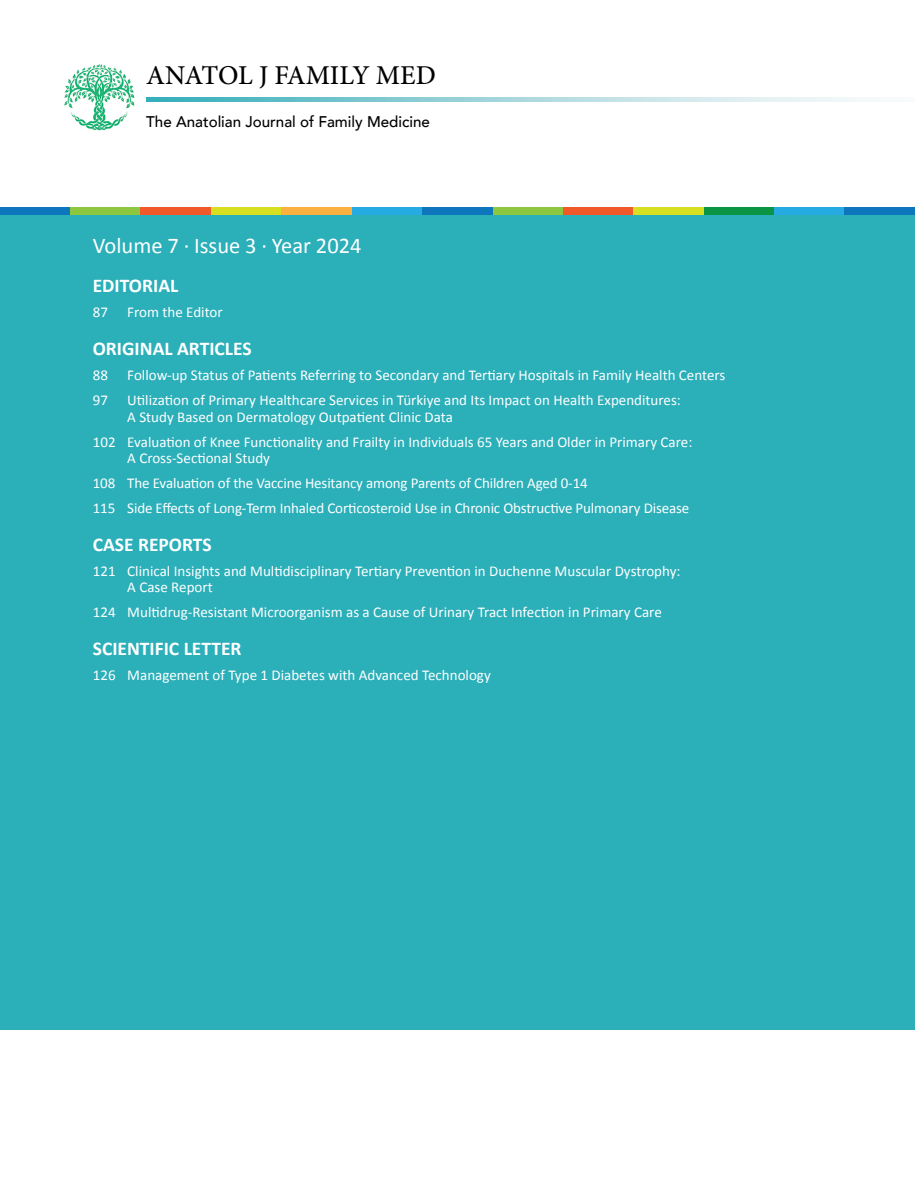
<style>
.page{position:relative;width:915px;height:1191px;background:#fff}
.page>*{position:absolute;margin:0;border:0;box-sizing:border-box;transform-origin:0 0}
.t1{font:500 27.3px "Minion Pro";letter-spacing:-.005em;color:#000}
.t2{font:22.5px "Calibri";color:#fff}
.t3{font:700 19.5px "Calibri";color:#fff}
.t4{font:500 15.45px "Avenir";color:#000}
.t5{font:15px/16.5px "Calibri";color:#fff}
</style>
<div class="page">
<div style="left:0;top:215px;width:914px;height:815px;background:#2bafb9"></div>
<div style="left:0;top:207px;width:70px;height:8px;background:#0e76bc"></div>
<div style="left:70px;top:207px;width:71px;height:8px;background:#8dc63f"></div>
<div style="left:492px;top:207px;width:71px;height:8px;background:#8dc63f"></div>
<div style="left:703px;top:207px;width:71px;height:8px;background:#0b9444"></div>
<div style="left:141px;top:207px;width:70px;height:8px;background:#f1592a"></div>
<div style="left:563px;top:207px;width:70px;height:8px;background:#f1592a"></div>
<div style="left:211px;top:207px;width:70px;height:8px;background:#d7df21"></div>
<div style="left:633px;top:207px;width:70px;height:8px;background:#d7df21"></div>
<div style="left:281px;top:207px;width:71px;height:8px;background:#fcb040"></div>
<div style="left:352px;top:207px;width:70px;height:8px;background:#25aae1"></div>
<div style="left:774px;top:207px;width:70px;height:8px;background:#25aae1"></div>
<div style="left:422px;top:207px;width:70px;height:8px;background:#0e76bc"></div>
<div style="left:844px;top:207px;width:70px;height:8px;background:#0e76bc"></div>
<img style="left:64px;top:64px;width:71px;height:67px">
<svg style="left:146px;top:98px;width:724px;height:4px;background:#9fd5db"></svg>
<h1 class="t1" style="left:146px;top:56px;width:291px">ANATOL J FAMILY MED</h1>
<p class="t4" style="left:146px;top:109px;width:285px">The Anatolian Journal of Family Medicine</p>
<h2 class="t2" style="left:93px;top:231px;width:270px">Volume 7 ∙ Issue 3 ∙ Year 2024</h2>
<h3 class="t3" style="left:93px;top:274px;width:87px">EDITORIAL</h3>
<p class="t5" style="left:93px;top:303px;width:17px">87</p>
<p class="t5" style="left:127px;top:303px;width:97px">From the Editor</p>
<h3 class="t3" style="left:93px;top:336px;width:160px">ORIGINAL ARTICLES</h3>
<p class="t5" style="left:93px;top:366px;width:17px">88</p>
<p class="t5" style="left:127px;top:366px;width:599px">Follow-up Status of Patients Referring to Secondary and Tertiary Hospitals in Family Health Centers</p>
<p class="t5" style="left:93px;top:391px;width:17px">97</p>
<p class="t5" style="left:127px;top:391px;width:555px">Utilization of Primary Healthcare Services in Türkiye and Its Impact on Health Expenditures:<br>A Study Based on Dermatology Outpatient Clinic Data</p>
<p class="t5" style="left:127px;top:432px;width:566px;text-indent:-35px">102 Evaluation of Knee Functionality and Frailty in Individuals 65 Years and Older in Primary Care:<br>A Cross-Sectional Study</p>
<p class="t5" style="left:93px;top:470px;width:598px;line-height:25px">108 The Evaluation of the Vaccine Hesitancy among Parents of Children Aged 0-14<br>115 Side Effects of Long-Term Inhaled Corticosteroid Use in Chronic Obstructive Pulmonary Disease</p>
<h3 class="t3" style="left:93px;top:532px;width:120px">CASE REPORTS</h3>
<p class="t5" style="left:127px;top:562px;width:554px;text-indent:-35px">121 Clinical Insights and Multidisciplinary Tertiary Prevention in Duchenne Muscular Dystrophy:<br>A Case Report</p>
<p class="t5" style="left:93px;top:603px;width:570px">124 Multidrug-Resistant Microorganism as a Cause of Urinary Tract Infection in Primary Care</p>
<h3 class="t3" style="left:93px;top:636px;width:150px">SCIENTIFIC LETTER</h3>
<p class="t5" style="left:93px;top:666px;width:399px">126 Management of Type 1 Diabetes with Advanced Technology</p>
</div>
